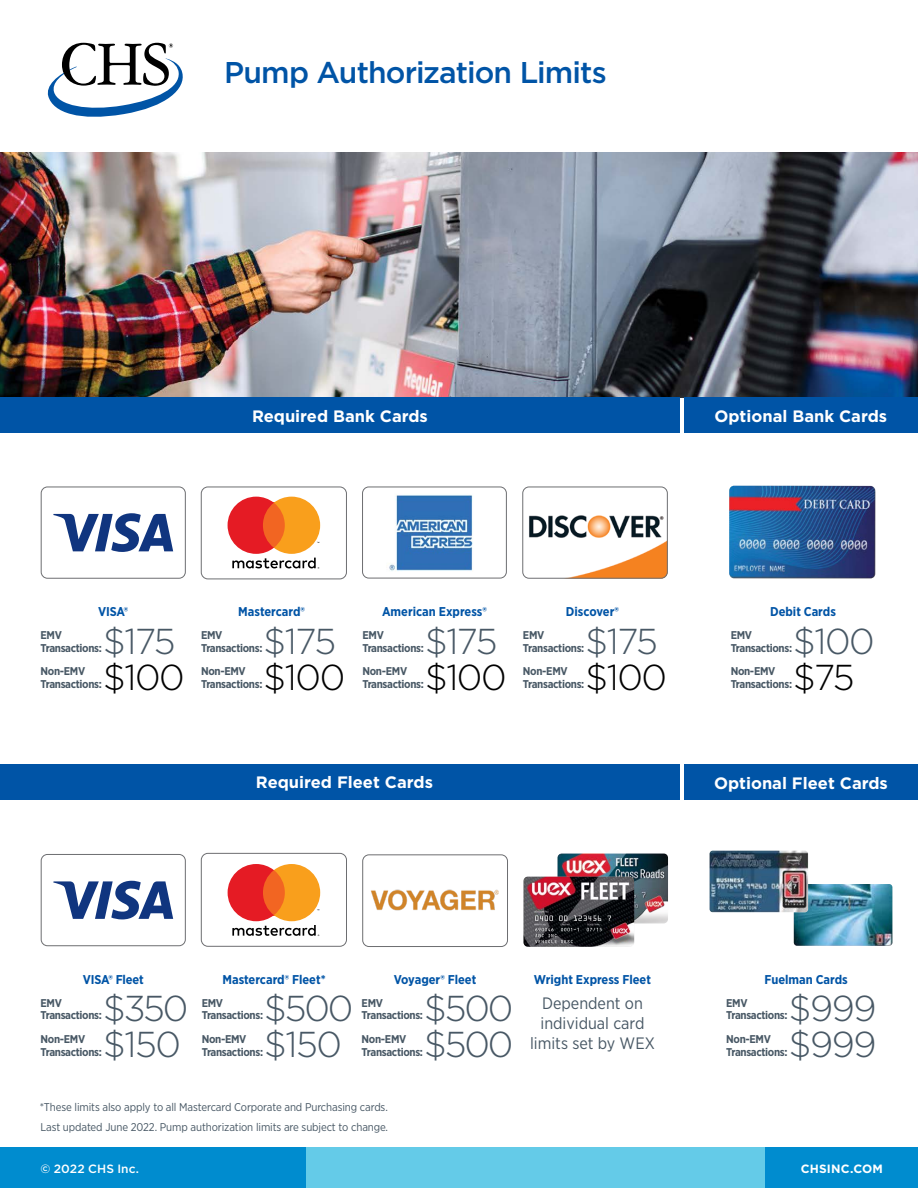
<style>
.page{position:relative;width:918px;height:1188px;background:#fff}
.page>*{position:absolute;margin:0;border:0;box-sizing:border-box;transform-origin:0 0}
.t1{font:300 36px "Gotham";letter-spacing:-.04em;color:#485865}
.t2{font:300 36px "Gotham";letter-spacing:-.04em;color:#000}
.t3{font:500 30px "Gotham";letter-spacing:-.03em;color:#0054a6}
.t4{font:700 16.5px "Gotham";color:#fff}
.t5{font:16.5px/19.8px "Gotham Narrow";color:#485865;text-align:center}
.t6{font:700 12.75px "Gotham Narrow";color:#0054a6}
.t7{font:500 12px "Gotham";letter-spacing:.01em;color:#fff}
.t8{font:700 12px "Gotham";letter-spacing:.015em;color:#fff}
.t9{font:700 11.25px/12.8px "Gotham Narrow";letter-spacing:-.03em;color:#485865}
.t10{font:11.25px "Gotham Narrow";letter-spacing:-.01em;color:#485865}
</style>
<div class="page">
<svg style="left:228px;top:864px;width:92px;height:72px"></svg>
<div style="left:201px;top:853px;width:146px;height:94px;border:1px solid #6d6e71;border-radius:7px"></div>
<div style="left:306px;top:1148px;width:459px;height:40px;background:#64cbe8"></div>
<div style="left:0;top:1148px;width:306px;height:40px;background:#008ccf"></div>
<div style="left:765px;top:1148px;width:153px;height:40px;background:#008ccf"></div>
<svg style="left:47px;top:43px;width:136px;height:74px"></svg>
<img style="left:0;top:152px;width:918px;height:245px">
<div style="left:0;top:397px;width:680px;height:36px;background:#0054a6"></div>
<div style="left:684px;top:397px;width:234px;height:36px;background:#0054a6"></div>
<svg style="left:53px;top:513px;width:120px;height:39px"></svg>
<div style="left:41px;top:487px;width:145px;height:92px;border:1px solid #6d6e71;border-radius:6px"></div>
<svg style="left:228px;top:497px;width:92px;height:72px"></svg>
<div style="left:201px;top:487px;width:146px;height:92px;border:1px solid #6d6e71;border-radius:7px"></div>
<img style="left:362px;top:487px;width:145px;height:91px">
<div style="left:362px;top:487px;width:145px;height:91px;border:1px solid #6d6e71;border-radius:6px"></div>
<img style="left:522px;top:487px;width:146px;height:90px">
<div style="left:522px;top:487px;width:146px;height:92px;border:1px solid #6d6e71;border-radius:6px"></div>
<img style="left:729px;top:486px;width:146px;height:92px">
<div style="left:0;top:765px;width:680px;height:35px;background:#0054a6"></div>
<div style="left:684px;top:765px;width:234px;height:35px;background:#0054a6"></div>
<img style="left:557px;top:853px;width:111px;height:71px">
<img style="left:523px;top:877px;width:111px;height:70px">
<img style="left:549px;top:916px;width:62px;height:5px">
<img style="left:538px;top:928px;width:57px;height:3px">
<img style="left:535px;top:934px;width:22px;height:3px">
<img style="left:535px;top:940px;width:38px;height:3px">
<img style="left:794px;top:884px;width:98px;height:62px">
<img style="left:710px;top:851px;width:98px;height:61px">
<img style="left:371px;top:889px;width:128px;height:22px">
<div style="left:362px;top:854px;width:146px;height:93px;border:1px solid #6d6e71;border-radius:6px"></div>
<svg style="left:53px;top:881px;width:120px;height:38px"></svg>
<div style="left:41px;top:854px;width:145px;height:92px;border:1px solid #6d6e71;border-radius:6px"></div>
<h2 class="t3" style="left:224px;top:53px;width:384px">Pump Authorization Limits</h2>
<h3 class="t4" style="left:252px;top:405px;width:177px">Required Bank Cards</h3>
<h3 class="t4" style="left:715px;top:405px;width:174px">Optional Bank Cards</h3>
<p class="t6" style="left:98px;top:604px;width:32px">VISA®</p>
<p class="t6" style="left:238px;top:604px;width:68px">Mastercard®</p>
<p class="t6" style="left:382px;top:604px;width:106px">American Express®</p>
<p class="t6" style="left:566px;top:604px;width:54px">Discover®</p>
<p class="t6" style="left:770px;top:604px;width:67px">Debit Cards</p>
<h1 class="t1" style="left:103px;top:618px;width:74px">$175</h1>
<p class="t9" style="left:40px;top:629px;width:63px">EMV<br>Transactions:</p>
<h1 class="t1" style="left:264px;top:618px;width:74px">$175</h1>
<p class="t9" style="left:201px;top:629px;width:63px">EMV<br>Transactions:</p>
<h1 class="t1" style="left:425px;top:618px;width:74px">$175</h1>
<p class="t9" style="left:362px;top:629px;width:63px">EMV<br>Transactions:</p>
<h1 class="t1" style="left:586px;top:618px;width:74px">$175</h1>
<p class="t9" style="left:523px;top:629px;width:63px">EMV<br>Transactions:</p>
<h1 class="t1" style="left:793px;top:618px;width:83px">$100</h1>
<p class="t9" style="left:731px;top:629px;width:63px">EMV<br>Transactions:</p>
<h1 class="t2" style="left:103px;top:654px;width:83px">$100</h1>
<p class="t9" style="left:40px;top:665px;width:63px">Non-EMV<br>Transactions:</p>
<h1 class="t2" style="left:264px;top:654px;width:83px">$100</h1>
<p class="t9" style="left:201px;top:665px;width:63px">Non-EMV<br>Transactions:</p>
<h1 class="t2" style="left:425px;top:654px;width:83px">$100</h1>
<p class="t9" style="left:362px;top:665px;width:63px">Non-EMV<br>Transactions:</p>
<h1 class="t2" style="left:586px;top:654px;width:83px">$100</h1>
<p class="t9" style="left:523px;top:665px;width:63px">Non-EMV<br>Transactions:</p>
<h1 class="t2" style="left:793px;top:654px;width:63px">$75</h1>
<p class="t9" style="left:731px;top:665px;width:63px">Non-EMV<br>Transactions:</p>
<h3 class="t4" style="left:256px;top:772px;width:179px">Required Fleet Cards</h3>
<h3 class="t4" style="left:714px;top:772px;width:175px">Optional Fleet Cards</h3>
<p class="t6" style="left:83px;top:971px;width:63px">VISA® Fleet</p>
<h1 class="t1" style="left:103px;top:986px;width:87px">$350</h1>
<p class="t9" style="left:40px;top:996px;width:63px">EMV<br>Transactions:</p>
<h1 class="t1" style="left:103px;top:1022px;width:79px">$150</h1>
<p class="t9" style="left:40px;top:1032px;width:63px">Non-EMV<br>Transactions:</p>
<p class="t6" style="left:222px;top:971px;width:105px">Mastercard® Fleet*</p>
<p class="t6" style="left:394px;top:971px;width:84px">Voyager® Fleet</p>
<p class="t6" style="left:534px;top:971px;width:119px">Wright Express Fleet</p>
<h3 class="t5" style="left:530px;top:993px;width:126px">Dependent on individual card limits set by WEX</h3>
<h1 class="t1" style="left:264px;top:986px;width:91px">$500</h1>
<h1 class="t1" style="left:424px;top:986px;width:91px">$500</h1>
<p class="t9" style="left:202px;top:996px;width:63px">EMV<br>Transactions:</p>
<p class="t9" style="left:362px;top:996px;width:63px">EMV<br>Transactions:</p>
<h1 class="t1" style="left:264px;top:1022px;width:79px">$150</h1>
<h1 class="t1" style="left:424px;top:1022px;width:91px">$500</h1>
<p class="t9" style="left:202px;top:1032px;width:63px">Non-EMV<br>Transactions:</p>
<p class="t9" style="left:362px;top:1032px;width:63px">Non-EMV<br>Transactions:</p>
<p class="t6" style="left:764px;top:971px;width:85px">Fuelman Cards</p>
<h1 class="t1" style="left:789px;top:986px;width:89px">$999</h1>
<p class="t9" style="left:726px;top:996px;width:63px">EMV<br>Transactions:</p>
<h1 class="t1" style="left:789px;top:1022px;width:89px">$999</h1>
<p class="t9" style="left:726px;top:1032px;width:63px">Non-EMV<br>Transactions:</p>
<p class="t10" style="left:40px;top:1100px;width:350px">*These limits also apply to all Mastercard Corporate and Purchasing cards.</p>
<p class="t10" style="left:40px;top:1120px;width:349px">Last updated June 2022. Pump authorization limits are subject to change.</p>
<p class="t7" style="left:40px;top:1160px;width:100px">© 2022 CHS Inc.</p>
<p class="t8" style="left:801px;top:1160px;width:83px">CHSINC.COM</p>
</div>
